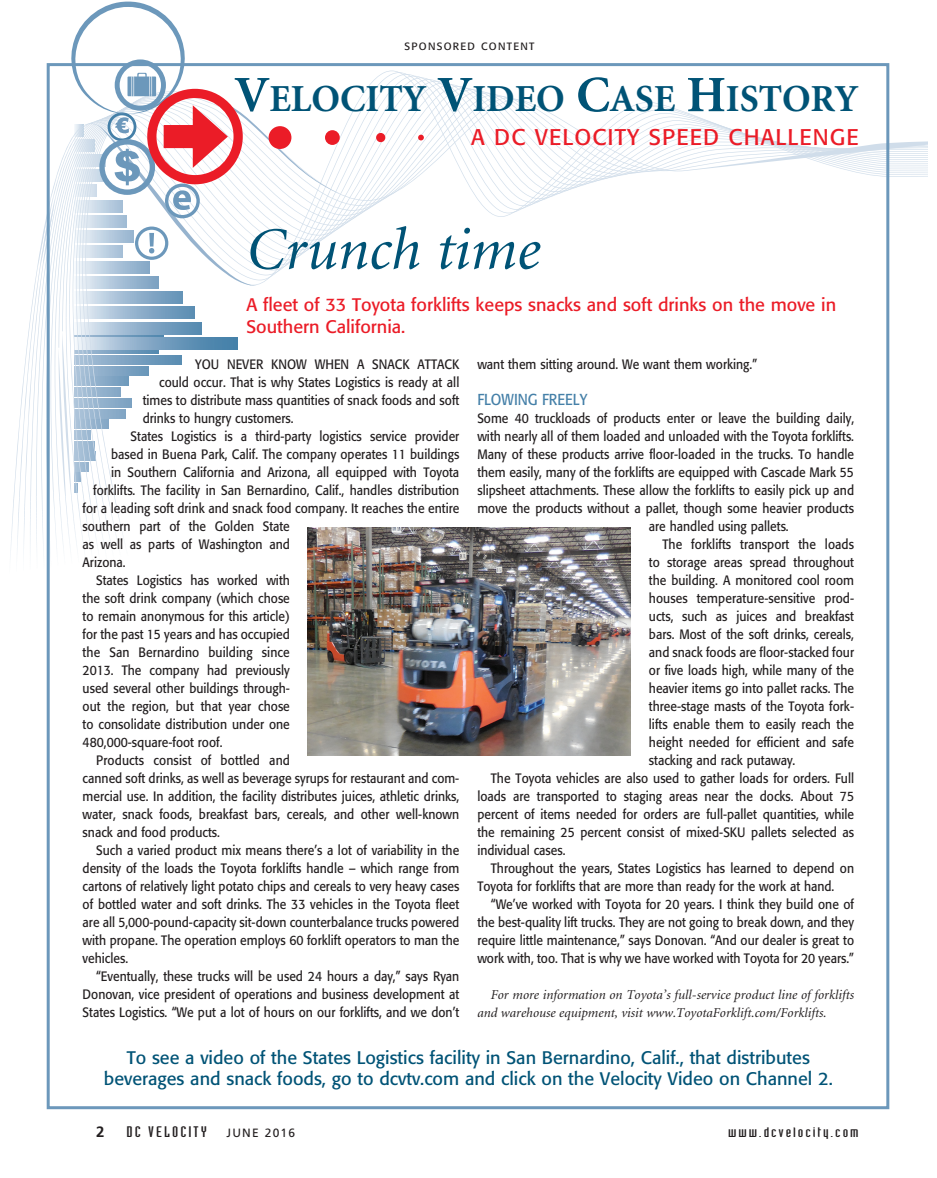
<style>
.page{position:relative;width:937px;height:1178px;background:#fff}
.page>*{position:absolute;margin:0;border:0;box-sizing:border-box;transform-origin:0 0}
.t1{font:italic 60px "Minion";color:#005376}
.t2{font:700 38.25px "Minion";color:#005376}
.t3{font:22.5px "Formata";letter-spacing:.05em;color:#eb1c27}
.t4{font:18px/21.6px "Formata";color:#005376;text-align:center}
.t5{font:18px/21.6px "Formata";color:#eb1c27}
.t6{font:15.75px "Formata";color:#4580a8;scale:.9 1}
.t7{font:15px "Industria Solid";letter-spacing:.1em;color:#231f20;scale:1.4 1}
.t8{font:13.5px "Formata";color:#231f20;scale:.9 1}
.t9{font:italic 13.5px/18px "Minion";color:#231f20}
.t10{font:13.5px "Industria Solid";letter-spacing:.1em;color:#231f20;scale:1.4 1}
.t11{font:12px "Frutiger";letter-spacing:.1em;color:#231f20}
.t12{font:10.5px "Formata";letter-spacing:.125em;color:#231f20}
.s1{font-size:51px}
.s2{font-family:"Frutiger";font-weight:700}
</style>
<div class="page">
<svg style="left:340px;top:91px;width:587px;height:168px"></svg>
<div style="left:376px;top:133px;width:9px;height:9px;background:#eb1c27;border-radius:50%"></div>
<svg style="left:418px;top:135px;width:6px;height:5px"></svg>
<img style="left:308px;top:527px;width:323px;height:229px">
<svg style="left:10px;top:1px;width:330px;height:576px"></svg>
<p class="t12" style="left:404px;top:40px;width:132px">SPONSORED CONTENT</p>
<h2 class="t2" style="left:235px;top:79px;width:625px"><span class="s1">V</span>ELOCITY <span class="s1">V</span>IDEO <span class="s1">C</span>ASE <span class="s1">H</span>ISTORY</h2>
<h3 class="t3" style="left:471px;top:123px;width:389px">A DC VELOCITY SPEED CHALLENGE</h3>
<h1 class="t1" style="left:246px;top:220px;width:295px">Crunch time</h1>
<h3 class="t5" style="left:246px;top:294px;width:591px">A fleet of 33 Toyota forklifts keeps snacks and soft drinks on the move in<br>Southern California.</h3>
<p class="t8" style="left:195px;top:356px;width:295px">YOU NEVER KNOW WHEN A SNACK ATTACK</p>
<p class="t8" style="left:159px;top:374px;width:335px">could occur. That is why States Logistics is ready at all</p>
<p class="t8" style="left:143px;top:392px;width:353px">times to distribute mass quantities of snack foods and soft</p>
<p class="t8" style="left:143px;top:410px;width:169px">drinks to hungry customers.</p>
<p class="t8" style="left:131px;top:428px;width:367px">States Logistics is a third-party logistics service provider</p>
<p class="t8" style="left:111px;top:446px;width:388px">based in Buena Park, Calif. The company operates 11 buildings</p>
<p class="t8" style="left:111px;top:464px;width:388px">in Southern California and Arizona, all equipped with Toyota</p>
<p class="t8" style="left:93px;top:482px;width:408px">forklifts. The facility in San Bernardino, Calif., handles distribution</p>
<p class="t8" style="left:83px;top:500px;width:420px">for a leading soft drink and snack food company. It reaches the entire</p>
<p class="t8" style="left:83px;top:518px;width:232px">southern part of the Golden State</p>
<p class="t8" style="left:83px;top:536px;width:232px">as well as parts of Washington and</p>
<p class="t8" style="left:83px;top:554px;width:49px">Arizona.</p>
<p class="t8" style="left:96px;top:572px;width:217px">States Logistics has worked with</p>
<p class="t8" style="left:83px;top:590px;width:232px">the soft drink company (which chose</p>
<p class="t8" style="left:83px;top:608px;width:232px">to remain anonymous for this article)</p>
<p class="t8" style="left:83px;top:626px;width:232px">for the past 15 years and has occupied</p>
<p class="t8" style="left:83px;top:644px;width:231px">the San Bernardino building since</p>
<p class="t8" style="left:83px;top:662px;width:232px">2013. The company had previously</p>
<p class="t8" style="left:83px;top:680px;width:232px">used several other buildings through-</p>
<p class="t8" style="left:83px;top:698px;width:232px">out the region, but that year chose</p>
<p class="t8" style="left:83px;top:716px;width:232px">to consolidate distribution under one</p>
<p class="t8" style="left:83px;top:734px;width:157px">480,000-square-foot roof.</p>
<p class="t8" style="left:96px;top:752px;width:217px">Products consist of bottled and</p>
<p class="t8" style="left:83px;top:770px;width:420px">canned soft drinks, as well as beverage syrups for restaurant and com-</p>
<p class="t8" style="left:83px;top:788px;width:420px">mercial use. In addition, the facility distributes juices, athletic drinks,</p>
<p class="t8" style="left:83px;top:806px;width:420px">water, snack foods, breakfast bars, cereals, and other well-known</p>
<p class="t8" style="left:83px;top:824px;width:154px">snack and food products.</p>
<p class="t8" style="left:96px;top:842px;width:405px">Such a varied product mix means there’s a lot of variability in the</p>
<p class="t8" style="left:83px;top:860px;width:420px">density of the loads the Toyota forklifts handle – which range from</p>
<p class="t8" style="left:83px;top:878px;width:420px">cartons of relatively light potato chips and cereals to very heavy cases</p>
<p class="t8" style="left:83px;top:896px;width:420px">of bottled water and soft drinks. The 33 vehicles in the Toyota fleet</p>
<p class="t8" style="left:83px;top:914px;width:420px">are all 5,000-pound-capacity sit-down counterbalance trucks powered</p>
<p class="t8" style="left:83px;top:932px;width:420px">with propane. The operation employs 60 forklift operators to man the</p>
<p class="t8" style="left:83px;top:950px;width:52px">vehicles.</p>
<p class="t8" style="left:96px;top:968px;width:405px">“Eventually, these trucks will be used 24 hours a day,” says Ryan</p>
<p class="t8" style="left:83px;top:986px;width:420px">Donovan, vice president of operations and business development at</p>
<p class="t8" style="left:83px;top:1004px;width:420px">States Logistics. “We put a lot of hours on our forklifts, and we don’t</p>
<p class="t8" style="left:477px;top:356px;width:312px">want them sitting around. We want them working.”</p>
<p class="t6" style="left:477px;top:390px;width:124px">FLOWING FREELY</p>
<p class="t8" style="left:477px;top:410px;width:420px">Some 40 truckloads of products enter or leave the building daily,</p>
<p class="t8" style="left:477px;top:428px;width:420px">with nearly all of them loaded and unloaded with the Toyota forklifts.</p>
<p class="t8" style="left:477px;top:446px;width:420px">Many of these products arrive floor-loaded in the trucks. To handle</p>
<p class="t8" style="left:477px;top:464px;width:420px">them easily, many of the forklifts are equipped with Cascade Mark 55</p>
<p class="t8" style="left:477px;top:482px;width:420px">slipsheet attachments. These allow the forklifts to easily pick up and</p>
<p class="t8" style="left:477px;top:500px;width:420px">move the products without a pallet, though some heavier products</p>
<p class="t8" style="left:649px;top:518px;width:157px">are handled using pallets.</p>
<p class="t8" style="left:662px;top:536px;width:214px">The forklifts transport the loads</p>
<p class="t8" style="left:649px;top:554px;width:229px">to storage areas spread throughout</p>
<p class="t8" style="left:649px;top:572px;width:229px">the building. A monitored cool room</p>
<p class="t8" style="left:649px;top:590px;width:229px">houses temperature-sensitive prod-</p>
<p class="t8" style="left:649px;top:608px;width:229px">ucts, such as juices and breakfast</p>
<p class="t8" style="left:649px;top:626px;width:229px">bars. Most of the soft drinks, cereals,</p>
<p class="t8" style="left:649px;top:644px;width:229px">and snack foods are floor-stacked four</p>
<p class="t8" style="left:649px;top:662px;width:229px">or five loads high, while many of the</p>
<p class="t8" style="left:649px;top:680px;width:229px">heavier items go into pallet racks. The</p>
<p class="t8" style="left:649px;top:698px;width:229px">three-stage masts of the Toyota fork-</p>
<p class="t8" style="left:649px;top:716px;width:229px">lifts enable them to easily reach the</p>
<p class="t8" style="left:649px;top:734px;width:229px">height needed for efficient and safe</p>
<p class="t8" style="left:649px;top:752px;width:164px">stacking and rack putaway.</p>
<p class="t8" style="left:491px;top:770px;width:405px">The Toyota vehicles are also used to gather loads for orders. Full</p>
<p class="t8" style="left:477px;top:788px;width:420px">loads are transported to staging areas near the docks. About 75</p>
<p class="t8" style="left:477px;top:806px;width:420px">percent of items needed for orders are full-pallet quantities, while</p>
<p class="t8" style="left:477px;top:824px;width:420px">the remaining 25 percent consist of mixed-SKU pallets selected as</p>
<p class="t8" style="left:477px;top:842px;width:99px">individual cases.</p>
<p class="t8" style="left:491px;top:860px;width:405px">Throughout the years, States Logistics has learned to depend on</p>
<p class="t8" style="left:477px;top:878px;width:398px">Toyota for forklifts that are more than ready for the work at hand.</p>
<p class="t8" style="left:491px;top:896px;width:405px">“We’ve worked with Toyota for 20 years. I think they build one of</p>
<p class="t8" style="left:477px;top:914px;width:420px">the best-quality lift trucks. They are not going to break down, and they</p>
<p class="t8" style="left:477px;top:932px;width:420px">require little maintenance,” says Donovan. “And our dealer is great to</p>
<p class="t8" style="left:477px;top:950px;width:420px">work with, too. That is why we have worked with Toyota for 20 years.”</p>
<p class="t9" style="left:477px;top:986px;width:378px;text-indent:14px">For more information on Toyota’s full-service product line of forklifts and warehouse equipment, visit www.ToyotaForklift.com/Forklifts.</p>
<h3 class="t4" style="left:104px;top:1046px;width:730px">To see a video of the States Logistics facility in San Bernardino, Calif., that distributes beverages and snack foods, go to dcvtv.com and click on the Velocity Video on Channel 2.</h3>
<p class="t7" style="left:96px;top:1123px;width:81px"><span class="s2">2</span> DC VELOCITY</p>
<p class="t11" style="left:226px;top:1125px;width:70px">JUNE 2016</p>
<p class="t10" style="left:728px;top:1125px;width:95px">www.dcvelocity.com</p>
</div>
